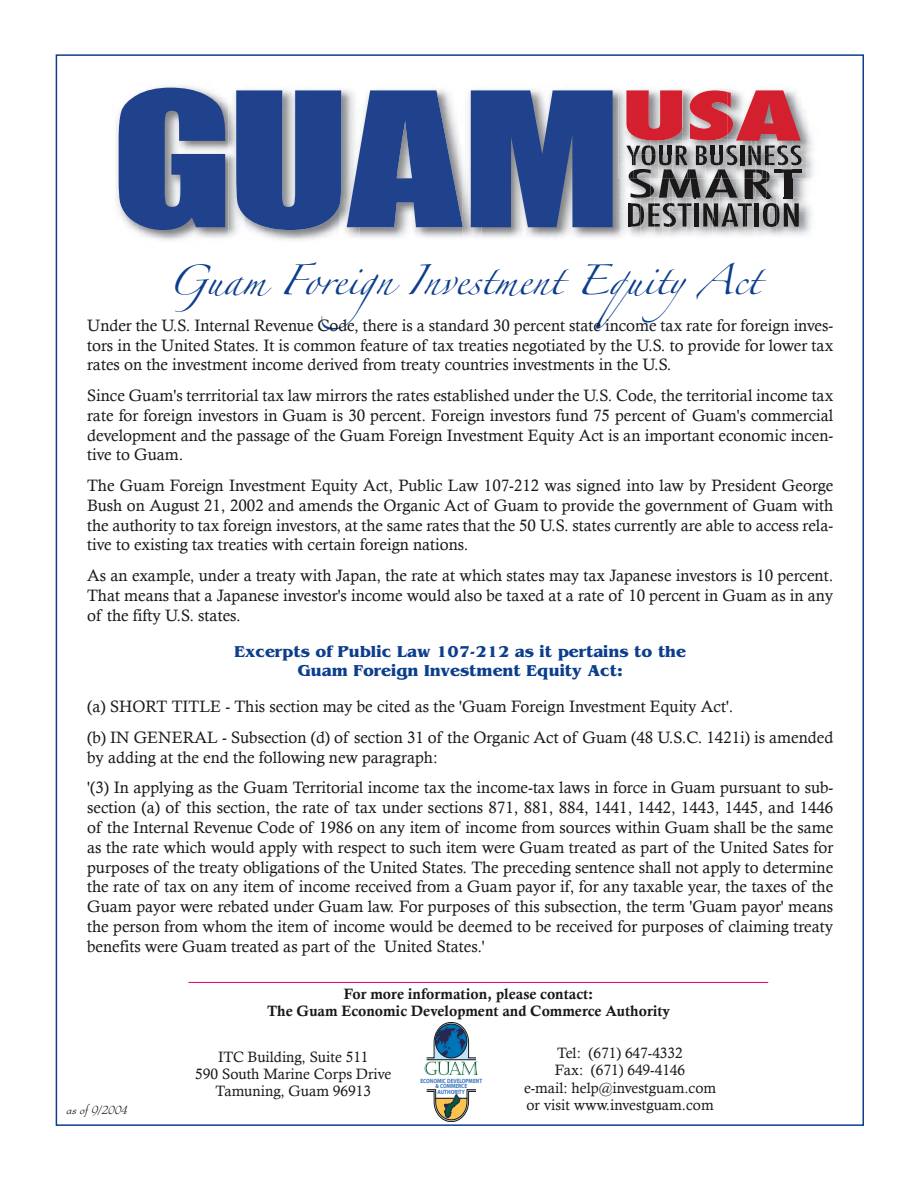
<style>
.page{position:relative;width:918px;height:1188px;background:#fff}
.page>*{position:absolute;margin:0;border:0;box-sizing:border-box;transform-origin:0 0}
.t1{font:27px "Zapfino";color:#0c3e8d}
.t2{font:16.5px/19.8px "Calisto";color:#1a1818;text-align:justify}
.t3{font:700 16.5px "Benguiat";color:#0c3e8d}
.t4{font:15px "Calisto";color:#1a1818}
.t5{font:15px "Calis MT Bol";color:#1a1818}
.t6{font:12px "Bernhard Modern Reg Ita DTC";color:#1a1818}
.t7{font:700 6.15px/5.6px "Myriad";color:#3973bb;text-align:center;scale:.84 1}
</style>
<div class="page">
<img style="left:802px;top:178px;width:9px;height:19px">
<img style="left:807px;top:154px;width:7px;height:24px">
<img style="left:802px;top:163px;width:5px;height:15px">
<img style="left:631px;top:227px;width:10px;height:10px">
<img style="left:641px;top:227px;width:113px;height:9px">
<img style="left:654px;top:227px;width:9px;height:9px">
<img style="left:670px;top:227px;width:8px;height:9px">
<img style="left:695px;top:227px;width:15px;height:9px">
<img style="left:713px;top:227px;width:4px;height:9px">
<img style="left:729px;top:227px;width:7px;height:9px">
<img style="left:757px;top:227px;width:19px;height:9px">
<img style="left:754px;top:227px;width:3px;height:8px">
<img style="left:798px;top:211px;width:14px;height:24px">
<img style="left:776px;top:227px;width:22px;height:9px">
<img style="left:764px;top:89px;width:48px;height:50px">
<img style="left:802px;top:139px;width:11px;height:15px">
<img style="left:116px;top:86px;width:112px;height:155px">
<svg style="left:119px;top:88px;width:106px;height:142px;background:#425d98"></svg>
<img style="left:228px;top:88px;width:16px;height:151px">
<svg style="left:236px;top:90px;width:103px;height:140px;background:#385493"></svg>
<img style="left:339px;top:87px;width:123px;height:152px">
<img style="left:339px;top:90px;width:2px;height:117px">
<img style="left:482px;top:89px;width:137px;height:149px">
<img style="left:619px;top:88px;width:12px;height:149px">
<img style="left:620px;top:163px;width:6px;height:15px">
<img style="left:620px;top:197px;width:6px;height:14px">
<svg style="left:626px;top:90px;width:176px;height:137px;background:#9e7378"></svg>
<img style="left:626px;top:90px;width:5px;height:44px">
<img style="left:462px;top:89px;width:20px;height:148px">
<svg style="left:347px;top:90px;width:116px;height:137px;background:#51699f"></svg>
<svg style="left:471px;top:90px;width:142px;height:137px;background:#324f90"></svg>
<hr style="left:188px;top:982px;width:580px;height:1px;background:#e0007a">
<svg style="left:425px;top:1022px;width:54px;height:100px"></svg>
<p class="t1" style="left:168px;top:269px;width:594px">Guam Foreign Investment EquityAct</p>
<p class="t2" style="left:87px;top:315px;width:748px">Under the U.S. Internal Revenue Code, there is a standard 30 percent state income tax rate for foreign inves&shy;tors in the United States. It is common feature of tax treaties negotiated by the U.S. to provide for lower tax rates on the investment income derived from treaty countries investments in the U.S.</p>
<p class="t2" style="left:87px;top:385px;width:748px">Since Guam's terrritorial tax law mirrors the rates established under the U.S. Code, the territorial income tax rate for foreign investors in Guam is 30 percent. Foreign investors fund 75 percent of Guam's commercial development and the passage of the Guam Foreign Investment Equity Act is an important economic incen&shy;tive to Guam.</p>
<p class="t2" style="left:87px;top:475px;width:748px">The Guam Foreign Investment Equity Act, Public Law 107-212 was signed into law by President George Bush on August 21, 2002 and amends the Organic Act of Guam to provide the government of Guam with the authority to tax foreign investors, at the same rates that the 50 U.S. states currently are able to access rela&shy;tive to existing tax treaties with certain foreign nations.</p>
<p class="t2" style="left:87px;top:565px;width:748px">As an example, under a treaty with Japan, the rate at which states may tax Japanese investors is 10 percent.<br>That means that a Japanese investor's income would also be taxed at a rate of 10 percent in Guam as in any of the fifty U.S. states.</p>
<p class="t3" style="left:234px;top:642px;width:453px">Excerpts of Public Law 107-212 as it pertains to the</p>
<p class="t3" style="left:298px;top:661px;width:326px">Guam Foreign Investment Equity Act:</p>
<p class="t2" style="left:87px;top:697px;width:648px">(a) SHORT TITLE - This section may be cited as the 'Guam Foreign Investment Equity Act'.</p>
<p class="t2" style="left:87px;top:727px;width:748px">(b) IN GENERAL - Subsection (d) of section 31 of the Organic Act of Guam (48 U.S.C. 1421i) is amended by adding at the end the following new paragraph:</p>
<p class="t2" style="left:87px;top:778px;width:748px">'(3) In applying as the Guam Territorial income tax the income-tax laws in force in Guam pursuant to sub&shy;section (a) of this section, the rate of tax under sections 871, 881, 884, 1441, 1442, 1443, 1445, and 1446 of the Internal Revenue Code of 1986 on any item of income from sources within Guam shall be the same as the rate which would apply with respect to such item were Guam treated as part of the United Sates for purposes of the treaty obligations of the United States. The preceding sentence shall not apply to determine the rate of tax on any item of income received from a Guam payor if, for any taxable year, the taxes of the Guam payor were rebated under Guam law. For purposes of this subsection, the term 'Guam payor' means the person from whom the item of income would be deemed to be received for purposes of claiming treaty benefits were Guam treated as part of the United States.'</p>
<p class="t6" style="left:67px;top:1102px;width:62px">as of 9/2004</p>
<p class="t5" style="left:344px;top:985px;width:251px">For more information, please contact:</p>
<p class="t5" style="left:267px;top:1002px;width:405px">The Guam Economic Development and Commerce Authority</p>
<p class="t4" style="left:218px;top:1048px;width:152px">ITC Building, Suite 511</p>
<p class="t4" style="left:195px;top:1065px;width:198px">590 South Marine Corps Drive</p>
<p class="t4" style="left:215px;top:1082px;width:157px">Tamuning, Guam 96913</p>
<p class="t7" style="left:420px;top:1078px;width:75px">ECONOMIC DEVELOPMENT &amp; COMMERCE<br>AUTHORITY</p>
<p class="t4" style="left:557px;top:1044px;width:127px">Tel: (671) 647-4332</p>
<p class="t4" style="left:555px;top:1062px;width:132px">Fax: (671) 649-4146</p>
<p class="t4" style="left:524px;top:1079px;width:194px">e-mail: help@investguam.com</p>
<p class="t4" style="left:526px;top:1096px;width:189px">or visit www.investguam.com</p>
</div>
